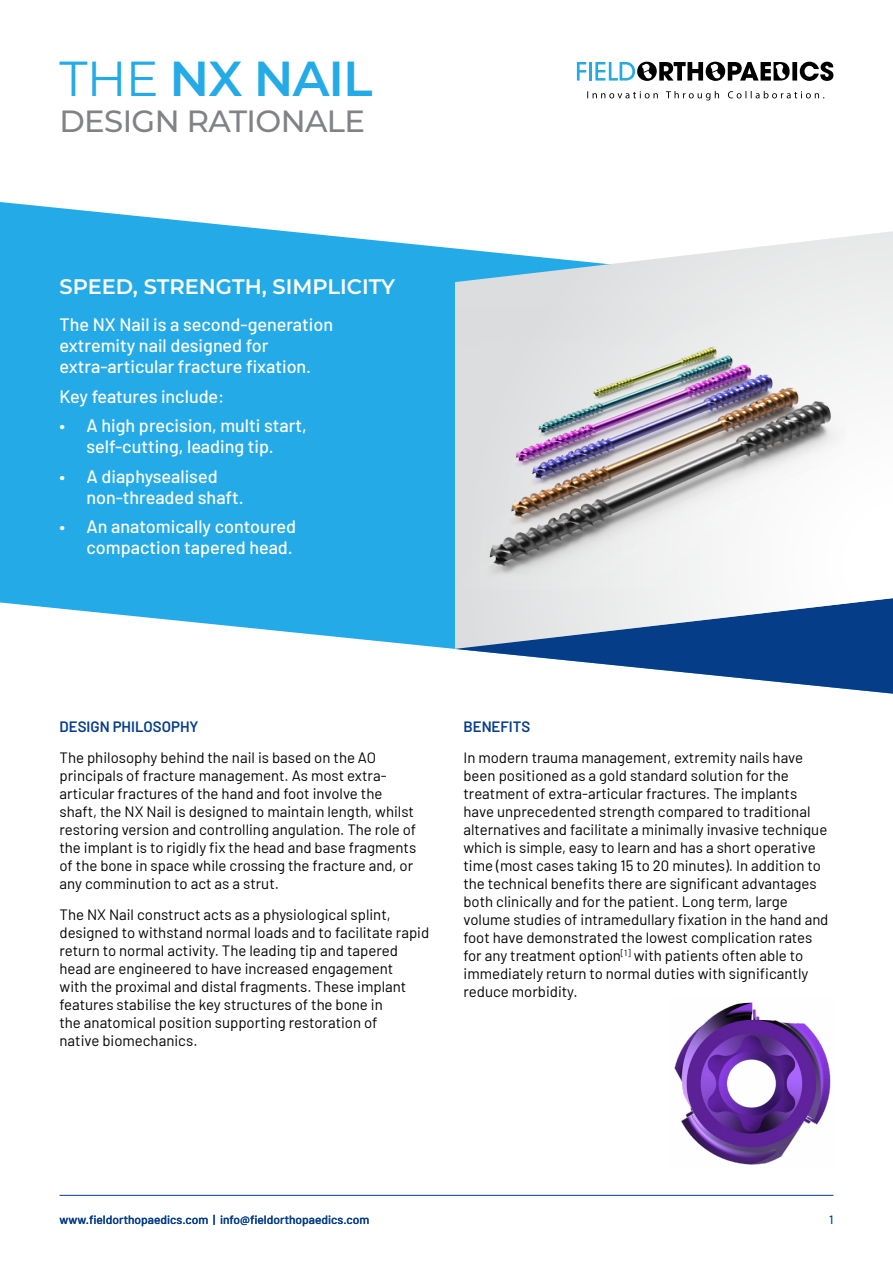
<style>
.page{position:relative;width:893px;height:1263px;background:#fff}
.page>*{position:absolute;margin:0;border:0;box-sizing:border-box;transform-origin:0 0}
.t1{font:600 49.2px "Montserrat";letter-spacing:-.02em;color:#25aae8}
.t2{font:500 30.75px "Montserrat";letter-spacing:-.02em;color:#808285}
.t3{font:600 21px "Montserrat";color:#fff}
.t4{font:500 18px/21px "Barlow";color:#fff}
.t5{font:15px/18px "Barlow";color:#000}
.t6{font:600 15px "Barlow";color:#053d89}
.t7{font:500 12px "Barlow";color:#053d89}
.s1{font-weight:400}
</style>
<div class="page">
<hr style="left:60px;top:1195px;width:773px;height:1px;background:#053d89">
<svg style="left:0;top:202px;width:455px;height:447px;background:#3bb2ea"></svg>
<img style="left:674px;top:1002px;width:157px;height:163px">
<svg style="left:456px;top:649px;width:437px;height:45px"></svg>
<svg style="left:464px;top:231px;width:429px;height:418px"></svg>
<img style="left:455px;top:306px;width:391px;height:283px">
<svg style="left:577px;top:62px;width:9px;height:19px"></svg>
<hr style="left:589px;top:62px;width:3px;height:19px;background:#27aae1">
<svg style="left:595px;top:62px;width:238px;height:19px"></svg>
<svg style="left:587px;top:91px;width:237px;height:9px"></svg>
<h1 class="t1" style="left:60px;top:46px;width:315px"><span class="s1">THE</span> NX NAIL</h1>
<h2 class="t2" style="left:60px;top:99px;width:307px">DESIGN RATIONALE</h2>
<h3 class="t3" style="left:60px;top:272px;width:337px">SPEED, STRENGTH, SIMPLICITY</h3>
<p class="t4" style="left:60px;top:313px;width:275px">The NX Nail is a second-generation extremity nail designed for extra-articular fracture fixation.</p>
<p class="t4" style="left:60px;top:384px;width:167px">Key features include:</p>
<p class="t4" style="left:60px;top:414px;width:249px;text-align:center">• A high precision, multi start, self-cutting, leading tip.</p>
<p class="t4" style="left:87px;top:464px;width:159px;text-indent:-27px">• A diaphysealised non-threaded shaft.</p>
<p class="t4" style="left:60px;top:515px;width:238px;text-align:right">• An anatomically contoured compaction tapered head.</p>
<p class="t6" style="left:60px;top:716px;width:141px">DESIGN PHILOSOPHY</p>
<p class="t5" style="left:60px;top:747px;width:358px">The philosophy behind the nail is based on the AO principals of fracture management. As most extra&shy;articular fractures of the hand and foot involve the shaft, the NX Nail is designed to maintain length, whilst restoring version and controlling angulation. The role of the implant is to rigidly fix the head and base fragments of the bone in space while crossing the fracture and, or any comminution to act as a strut.</p>
<p class="t5" style="left:60px;top:904px;width:371px">The NX Nail construct acts as a physiological splint, designed to withstand normal loads and to facilitate rapid return to normal activity. The leading tip and tapered head are engineered to have increased engagement<br>with the proximal and distal fragments. These implant features stabilise the key structures of the bone in<br>the anatomical position supporting restoration of<br>native biomechanics.</p>
<p class="t6" style="left:463px;top:716px;width:68px">BENEFITS</p>
<p class="t5" style="left:463px;top:747px;width:366px">In modern trauma management, extremity nails have been positioned as a gold standard solution for the treatment of extra-articular fractures. The implants have unprecedented strength compared to traditional alternatives and facilitate a minimally invasive technique which is simple, easy to learn and has a short operative time (most cases taking 15 to 20 minutes). In addition to the technical benefits there are significant advantages both clinically and for the patient. Long term, large volume studies of intramedullary fixation in the hand and foot have demonstrated the lowest complication rates for any treatment option<sup>[1]</sup> with patients often able to immediately return to normal duties with significantly reduce morbidity.</p>
<p class="t7" style="left:60px;top:1211px;width:311px">www.fieldorthopaedics.com | info@fieldorthopaedics.com</p>
<p class="t7" style="left:829px;top:1211px;width:6px">1</p>
</div>
